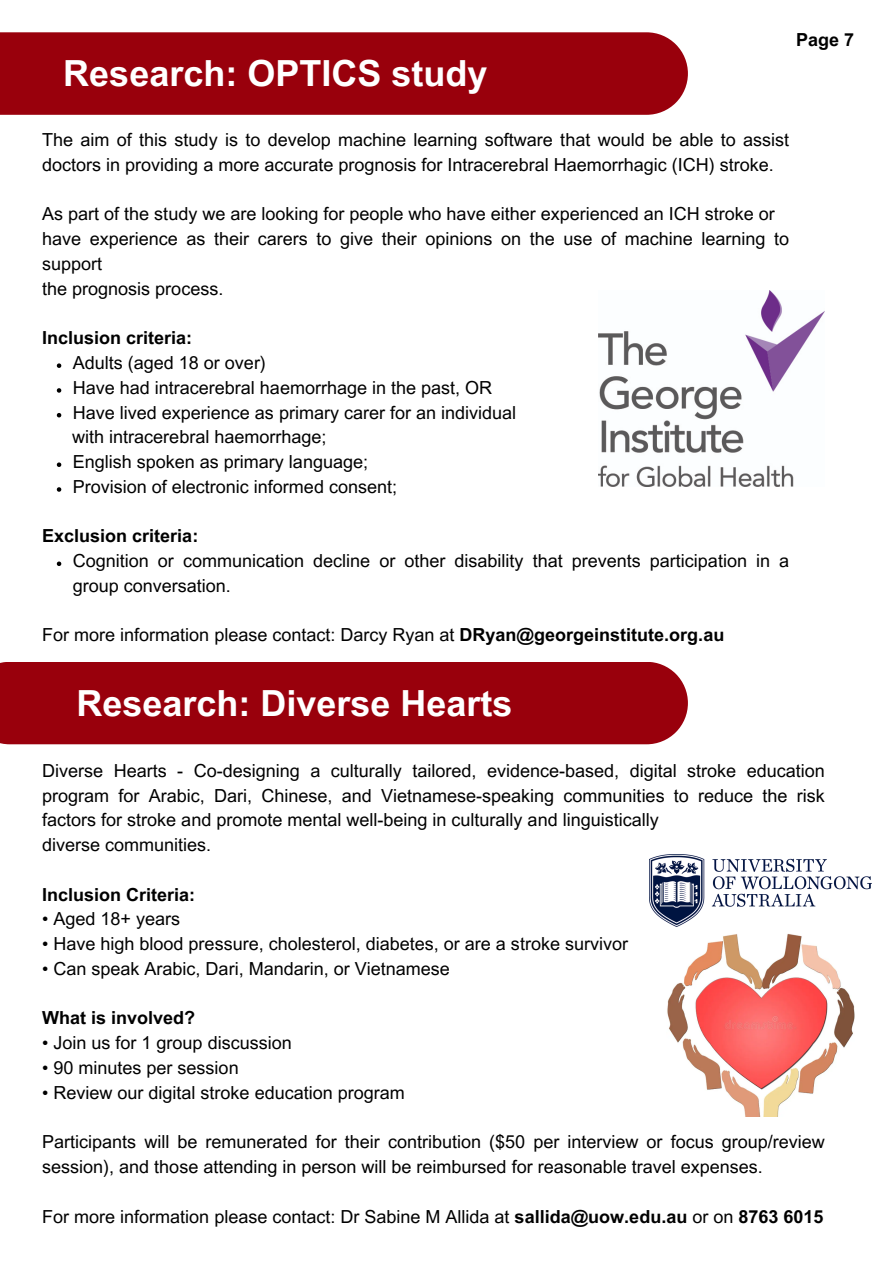
<style>
.page{position:relative;width:893px;height:1264px;background:#fff}
.page>*{position:absolute;margin:0;border:0;box-sizing:border-box;transform-origin:0 0}
.t1{font:700 36px "Arial MT Pro";color:#fff}
.t2{font:18px/24.8px "Arial MT Pro";color:#000}
.t3{font:700 18px "Arial MT Pro";color:#000}
.s1{font-weight:700}
</style>
<div class="page">
<div style="left:0;top:32px;width:687px;height:83px;background:#99000c"></div>
<svg style="left:57px;top:363px;width:4px;height:5px"></svg>
<svg style="left:57px;top:388px;width:4px;height:5px"></svg>
<svg style="left:57px;top:413px;width:4px;height:4px"></svg>
<svg style="left:57px;top:462px;width:4px;height:5px"></svg>
<svg style="left:57px;top:487px;width:4px;height:5px"></svg>
<svg style="left:57px;top:561px;width:4px;height:5px"></svg>
<div style="left:0;top:662px;width:687px;height:82px;background:#99000c"></div>
<img style="left:667px;top:933px;width:186px;height:183px">
<img style="left:599px;top:291px;width:225px;height:196px">
<img style="left:649px;top:854px;width:221px;height:72px">
<h1 class="t1" style="left:63px;top:60px;width:425px">Research: OPTICS study</h1>
<p class="t3" style="left:796px;top:33px;width:59px">Page 7</p>
<p class="t2" style="left:42px;top:130px;width:748px">The aim of this study is to develop machine learning software that would be able to assist doctors in providing a more accurate prognosis for Intracerebral Haemorrhagic (ICH) stroke.</p>
<p class="t2" style="left:42px;top:204px;width:748px">As part of the study we are looking for people who have either experienced an ICH stroke or have experience as their carers to give their opinions on the use of machine learning to support<br>the prognosis process.</p>
<p class="t3" style="left:42px;top:331px;width:152px">Inclusion criteria:</p>
<p class="t2" style="left:72px;top:352px;width:445px">Adults (aged 18 or over)<br>Have had intracerebral haemorrhage in the past, OR Have lived experience as primary carer for an individual with intracerebral haemorrhage;<br>English spoken as primary language;<br>Provision of electronic informed consent;</p>
<p class="t3" style="left:42px;top:529px;width:158px">Exclusion criteria:</p>
<p class="t2" style="left:73px;top:550px;width:717px">Cognition or communication decline or other disability that prevents participation in a group conversation.</p>
<p class="t2" style="left:42px;top:625px;width:683px">For more information please contact: Darcy Ryan at <span class="s1">DRyan@georgeinstitute.org.au</span></p>
<h1 class="t1" style="left:76px;top:689px;width:437px">Research: Diverse Hearts</h1>
<p class="t2" style="left:42px;top:760px;width:784px">Diverse Hearts - Co-designing a culturally tailored, evidence-based, digital stroke education program for Arabic, Dari, Chinese, and Vietnamese-speaking communities to reduce the risk factors for stroke and promote mental well-being in culturally and linguistically<br>diverse communities.</p>
<p class="t3" style="left:42px;top:887px;width:155px">Inclusion Criteria:</p>
<p class="t2" style="left:42px;top:909px;width:139px">• Aged 18+ years</p>
<p class="t2" style="left:42px;top:933px;width:587px">• Have high blood pressure, cholesterol, diabetes, or are a stroke survivor</p>
<p class="t2" style="left:42px;top:958px;width:409px">• Can speak Arabic, Dari, Mandarin, or Vietnamese</p>
<p class="t3" style="left:42px;top:1011px;width:155px">What is involved?</p>
<p class="t2" style="left:42px;top:1032px;width:251px">• Join us for 1 group discussion</p>
<p class="t2" style="left:42px;top:1057px;width:198px">• 90 minutes per session</p>
<p class="t2" style="left:42px;top:1082px;width:364px">• Review our digital stroke education program</p>
<p class="t2" style="left:42px;top:1131px;width:784px">Participants will be remunerated for their contribution ($50 per interview or focus group/review session), and those attending in person will be reimbursed for reasonable travel expenses.</p>
<p class="t2" style="left:42px;top:1206px;width:782px">For more information please contact: Dr Sabine M Allida at <span class="s1">sallida@uow.edu.au</span> or on <span class="s1">8763 6015</span></p>
</div>
